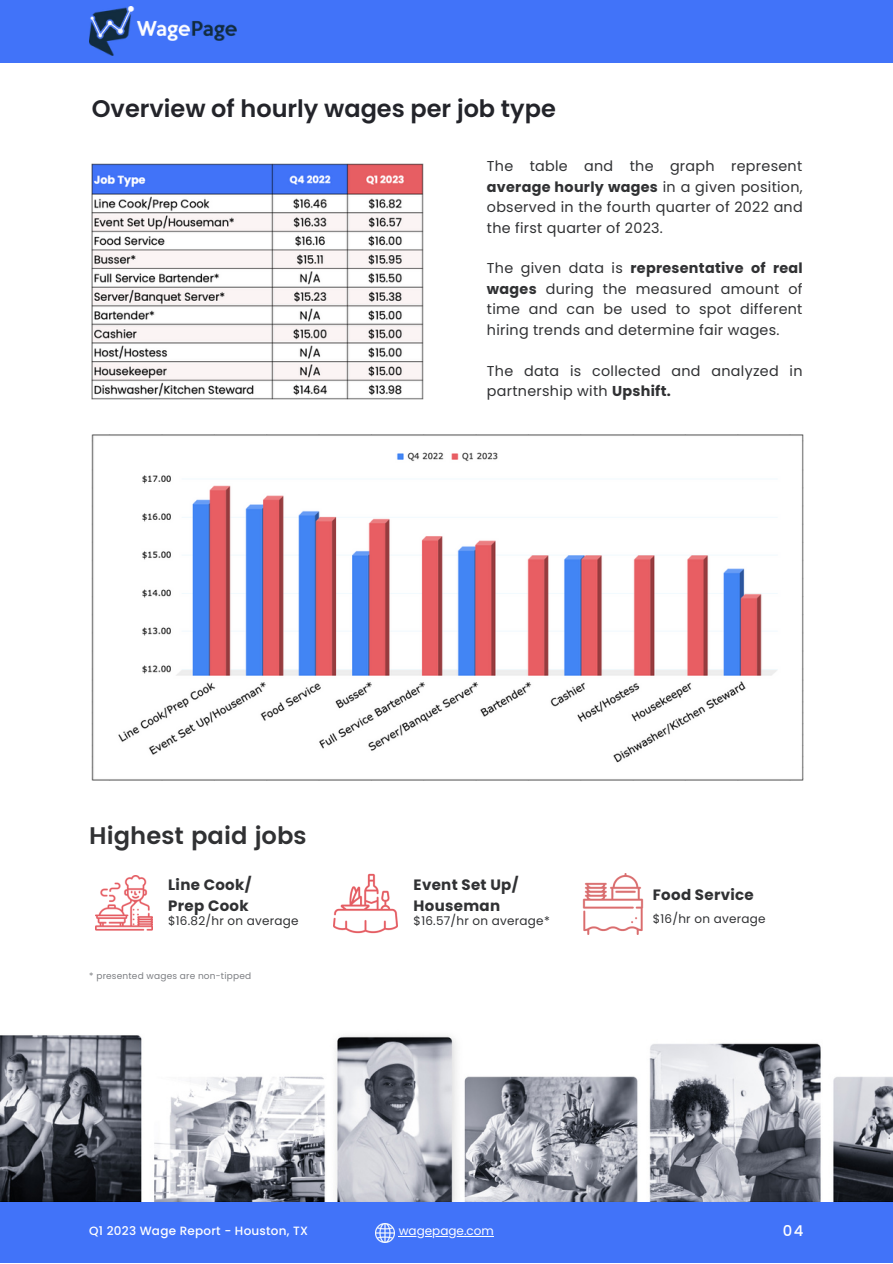
<style>
.page{position:relative;width:893px;height:1264px;background:#fff}
.page>*{position:absolute;margin:0;border:0;box-sizing:border-box;transform-origin:0 0}
.t1{font:600 24px "Poppins";color:#23242a}
.t2{font:600 24px "Poppins";color:#303133}
.t3{font:700 15px/21.3px "Poppins";letter-spacing:.02em;color:#303133}
.t4{font:500 14.85px "Poppins";color:#fff}
.t5{font:14.25px/20.4px "Poppins";letter-spacing:.02em;color:#303133;text-align:justify}
.t6{font:12px "Poppins";letter-spacing:.02em;color:#303133}
.t7{font:500 12px "Poppins";letter-spacing:.02em;color:#fff}
.t8{font:12px "Poppins";color:#fff}
.t9{font:9px "Poppins";letter-spacing:.02em;color:#7c7e82}
.s1{font-weight:700}
</style>
<div class="page">
<div style="left:0;top:1201px;width:892px;height:61px;background:#4173f9"></div>
<div style="left:0;top:0;width:892px;height:63px;background:#4173f9"></div>
<img style="left:89px;top:6px;width:147px;height:50px">
<img style="left:375px;top:1223px;width:19px;height:19px">
<img style="left:95px;top:875px;width:57px;height:56px">
<img style="left:582px;top:873px;width:61px;height:61px">
<img style="left:333px;top:873px;width:64px;height:61px">
<img style="left:92px;top:163px;width:331px;height:236px">
<img style="left:91px;top:434px;width:712px;height:346px">
<hr style="left:399px;top:1235px;width:95px;height:1px;background:#fff">
<img style="left:0;top:1035px;width:892px;height:166px">
<h1 class="t1" style="left:92px;top:92px;width:465px">Overview of hourly wages per job type</h1>
<p class="t5" style="left:487px;top:156px;width:317px">The table and the graph represent <span class="s1">average hourly wages</span> in a given position, observed in the fourth quarter of 2022 and the first quarter of 2023.</p>
<p class="t5" style="left:487px;top:258px;width:317px">The given data is <span class="s1">representative of real wages</span> during the measured amount of time and can be used to spot different hiring trends and determine fair wages.</p>
<p class="t5" style="left:487px;top:360px;width:317px">The data is collected and analyzed in partnership with <span class="s1">Upshift.</span></p>
<h1 class="t2" style="left:89px;top:822px;width:219px">Highest paid jobs</h1>
<p class="t3" style="left:168px;top:873px;width:85px">Line Cook/<br>Prep Cook</p>
<p class="t6" style="left:168px;top:912px;width:132px">$16.82/hr on average</p>
<p class="t9" style="left:89px;top:969px;width:163px">* presented wages are non-tipped</p>
<p class="t3" style="left:413px;top:873px;width:106px">Event Set Up/<br>Houseman</p>
<p class="t6" style="left:413px;top:912px;width:138px">$16.57/hr on average*</p>
<p class="t3" style="left:652px;top:884px;width:102px">Food Service</p>
<p class="t6" style="left:652px;top:910px;width:114px">$16/hr on average</p>
<p class="t7" style="left:89px;top:1222px;width:220px">Q1 2023 Wage Report - Houston, TX</p>
<p class="t8" style="left:399px;top:1222px;width:97px">wagepage.com</p>
<p class="t4" style="left:782px;top:1220px;width:22px">04</p>
</div>
